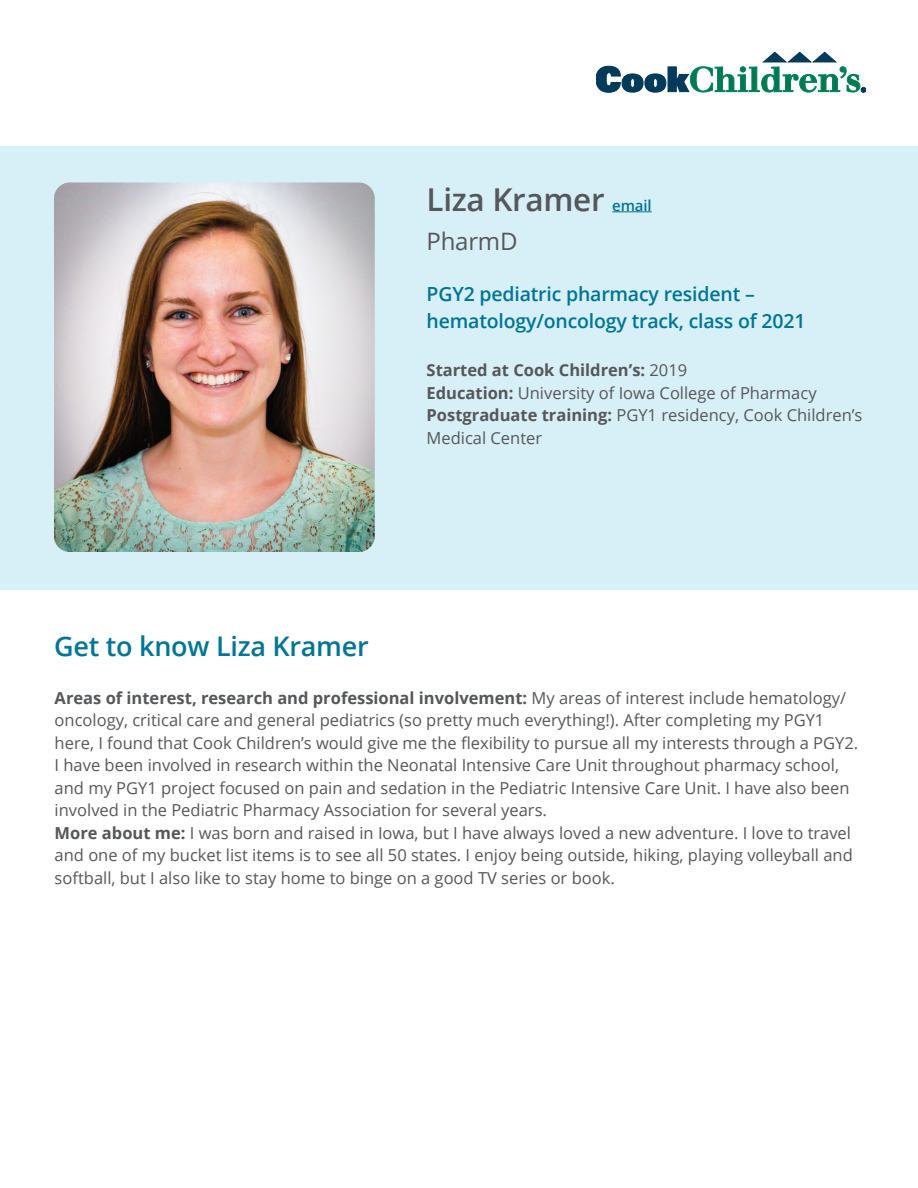
<style>
.page{position:relative;width:918px;height:1188px;background:#fff}
.page>*{position:absolute;margin:0;border:0;box-sizing:border-box;transform-origin:0 0}
.t1{font:600 31.5px "Open Sans";letter-spacing:-.01em;color:#555759}
.t2{font:600 27px "Open Sans";letter-spacing:-.01em;color:#007597}
.t3{font:24px "Open Sans";letter-spacing:-.01em;color:#555759}
.t4{font:600 19.5px/27px "Open Sans";letter-spacing:-.01em;color:#007597}
.t5{font:16.5px/22.5px "Open Sans";color:#555759}
.s1{font-size:15px;color:#007597}
.s2{font-weight:700}
</style>
<div class="page">
<svg style="left:596px;top:52px;width:270px;height:40px"></svg>
<div style="left:0;top:147px;width:918px;height:443px;background:#d7eff7"></div>
<hr style="left:612px;top:211px;width:40px;height:1px;background:#007597">
<img style="left:54px;top:182px;width:321px;height:370px">
<h1 class="t1" style="left:427px;top:178px;width:227px">Liza Kramer <span class="s1">email</span></h1>
<h3 class="t3" style="left:427px;top:225px;width:92px">PharmD</h3>
<p class="t4" style="left:427px;top:280px;width:380px">PGY2 pediatric pharmacy resident – hematology/oncology track, class of 2021</p>
<p class="t5" style="left:427px;top:358px;width:437px"><span class="s2">Started at Cook Children’s:</span> 2019<br><span class="s2">Education:</span> University of Iowa College of Pharmacy <span class="s2">Postgraduate training:</span> PGY1 residency, Cook Children’s Medical Center</p>
<h2 class="t2" style="left:54px;top:628px;width:316px">Get to know Liza Kramer</h2>
<p class="t5" style="left:55px;top:686px;width:805px"><span class="s2">Areas of interest, research and professional involvement:</span> My areas of interest include hematology/ oncology, critical care and general pediatrics (so pretty much everything!). After completing my PGY1 here, I found that Cook Children’s would give me the flexibility to pursue all my interests through a PGY2.<br>I have been involved in research within the Neonatal Intensive Care Unit throughout pharmacy school, and my PGY1 project focused on pain and sedation in the Pediatric Intensive Care Unit. I have also been involved in the Pediatric Pharmacy Association for several years.<br><span class="s2">More about me:</span> I was born and raised in Iowa, but I have always loved a new adventure. I love to travel and one of my bucket list items is to see all 50 states. I enjoy being outside, hiking, playing volleyball and softball, but I also like to stay home to binge on a good TV series or book.</p>
</div>
